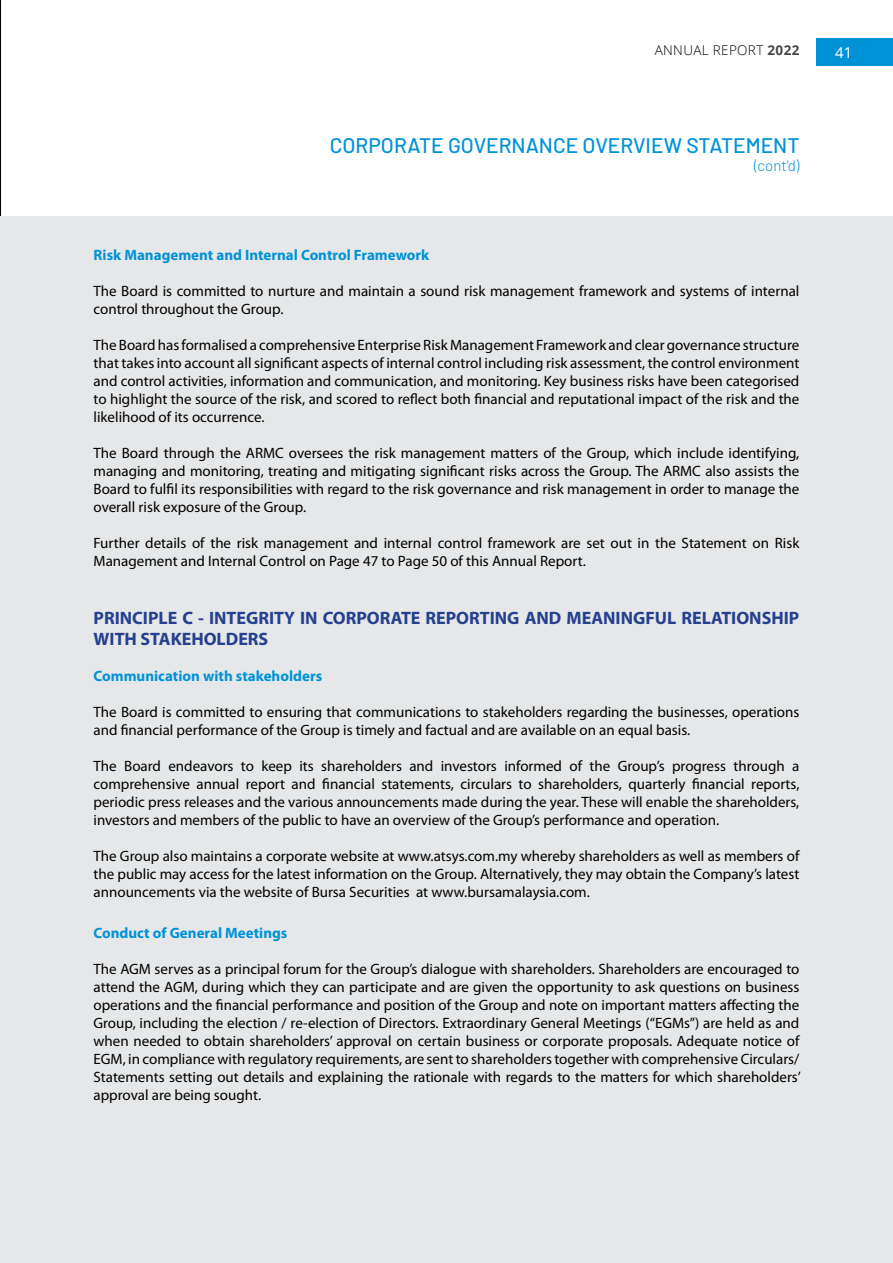
<style>
.page{position:relative;width:893px;height:1263px;background:#fff}
.page>*{position:absolute;margin:0;border:0;box-sizing:border-box;transform-origin:0 0}
.t1{font:500 21px "Barlow";color:#0092d7}
.t2{font:700 18px/21.6px "Myriad Pro";color:#25408f}
.t3{font:15px/18px "Myriad Pro";color:#000;text-align:justify}
.t4{font:700 15px "Myriad Pro";color:#0092d7}
.t5{font:300 15px "Barlow";color:#0092d7}
.t6{font:15px "Open Sans";color:#fff}
.t7{font:300 13.5px "Open Sans";letter-spacing:.025em;color:#000}
.s1{font-weight:700;color:#464547}
</style>
<div class="page">
<hr style="left:0;top:0;width:1px;height:1263px;background:#000">
<div style="left:816px;top:39px;width:77px;height:27px;background:#0092d7"></div>
<div style="left:0;top:217px;width:893px;height:1046px;background:#e6e7e8"></div>
<p class="t7" style="left:655px;top:40px;width:146px">ANNUAL REPORT <span class="s1">2022</span></p>
<p class="t6" style="left:835px;top:43px;width:19px">41</p>
<h1 class="t1" style="left:330px;top:130px;width:471px">CORPORATE GOVERNANCE OVERVIEW STATEMENT</h1>
<p class="t5" style="left:754px;top:155px;width:47px">(cont’d)</p>
<p class="t4" style="left:94px;top:247px;width:337px">Risk Management and Internal Control Framework</p>
<p class="t3" style="left:94px;top:282px;width:707px">The Board is committed to nurture and maintain a sound risk management framework and systems of internal control throughout the Group.</p>
<p class="t3" style="left:94px;top:336px;width:707px">The Board has formalised a comprehensive Enterprise Risk Management Framework and clear governance structure that takes into account all significant aspects of internal control including risk assessment, the control environment and control activities, information and communication, and monitoring. Key business risks have been categorised to highlight the source of the risk, and scored to reflect both financial and reputational impact of the risk and the likelihood of its occurrence.</p>
<p class="t3" style="left:94px;top:444px;width:707px">The Board through the ARMC oversees the risk management matters of the Group, which include identifying, managing and monitoring, treating and mitigating significant risks across the Group. The ARMC also assists the Board to fulfil its responsibilities with regard to the risk governance and risk management in order to manage the overall risk exposure of the Group.</p>
<p class="t3" style="left:94px;top:534px;width:707px">Further details of the risk management and internal control framework are set out in the Statement on Risk<br>Management and Internal Control on Page 47 to Page 50 of this Annual Report.</p>
<p class="t2" style="left:94px;top:607px;width:707px">PRINCIPLE C - INTEGRITY IN CORPORATE REPORTING AND MEANINGFUL RELATIONSHIP<br>WITH STAKEHOLDERS</p>
<p class="t4" style="left:94px;top:668px;width:230px">Communication with stakeholders</p>
<p class="t3" style="left:94px;top:704px;width:707px">The Board is committed to ensuring that communications to stakeholders regarding the businesses, operations and financial performance of the Group is timely and factual and are available on an equal basis.</p>
<p class="t3" style="left:94px;top:758px;width:707px">The Board endeavors to keep its shareholders and investors informed of the Group’s progress through a comprehensive annual report and financial statements, circulars to shareholders, quarterly financial reports, periodic press releases and the various announcements made during the year. These will enable the shareholders, investors and members of the public to have an overview of the Group’s performance and operation.</p>
<p class="t3" style="left:94px;top:848px;width:707px">The Group also maintains a corporate website at www.atsys.com.my whereby shareholders as well as members of the public may access for the latest information on the Group. Alternatively, they may obtain the Company’s latest announcements via the website of Bursa Securities at www.bursamalaysia.com.</p>
<p class="t4" style="left:94px;top:924px;width:195px">Conduct of General Meetings</p>
<p class="t3" style="left:94px;top:960px;width:709px">The AGM serves as a principal forum for the Group’s dialogue with shareholders. Shareholders are encouraged to attend the AGM, during which they can participate and are given the opportunity to ask questions on business operations and the financial performance and position of the Group and note on important matters affecting the Group, including the election / re-election of Directors. Extraordinary General Meetings (“EGMs”) are held as and when needed to obtain shareholders’ approval on certain business or corporate proposals. Adequate notice of EGM, in compliance with regulatory requirements, are sent to shareholders together with comprehensive Circulars/ Statements setting out details and explaining the rationale with regards to the matters for which shareholders’ approval are being sought.</p>
</div>
